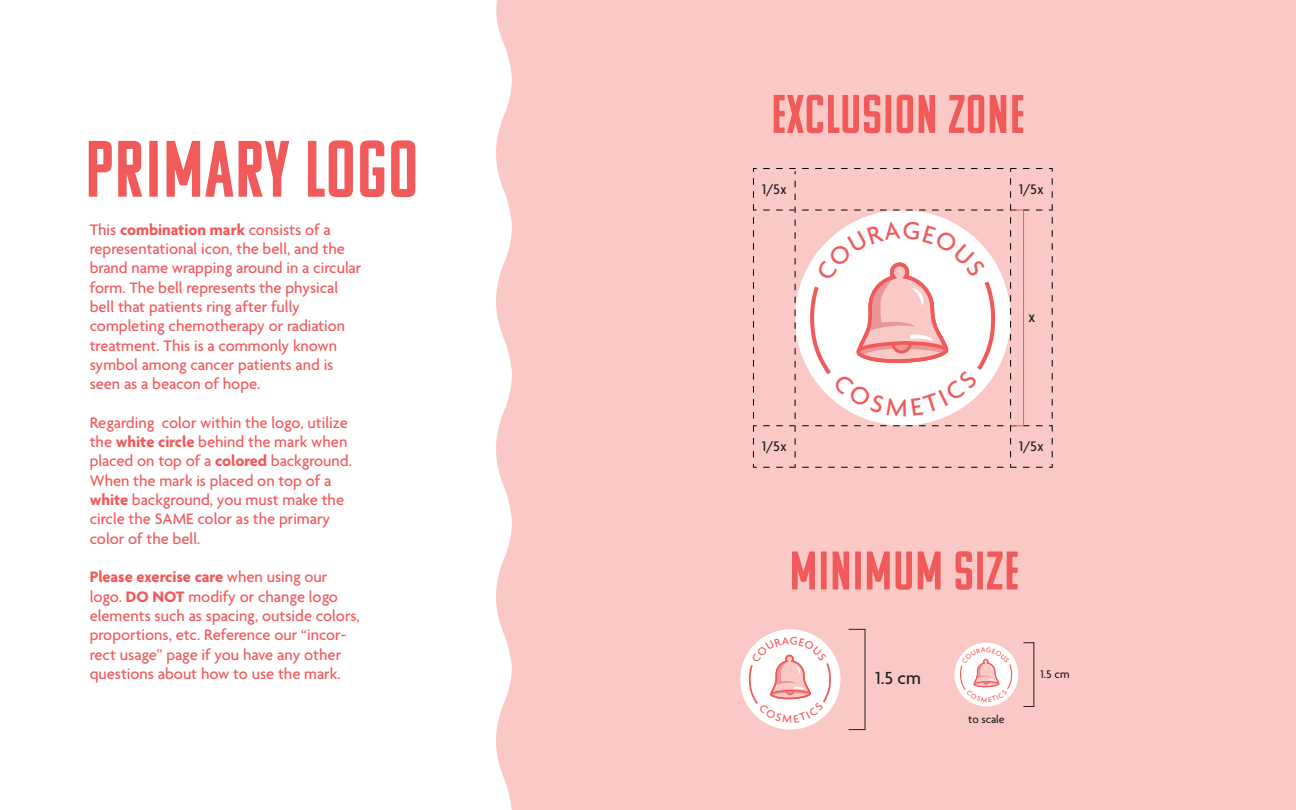
<style>
.page{position:relative;width:1296px;height:810px;background:#fff}
.page>*{position:absolute;margin:0;border:0;box-sizing:border-box;transform-origin:0 0}
.t1{font:79.8px "Komu A";letter-spacing:.02em;color:#f15a5b}
.t2{font:54.3px "Komu A";letter-spacing:.02em;color:#f15a5b}
.t3{font:500 18.9px "Agenda";color:#231f20}
.t4{font:500 16.5px/19.4px "Agenda";color:#f15a5b}
.t5{font:500 16.5px "Agenda";color:#231f20}
.t6{font:500 15px "Agenda";color:#231f20}
.t7{font:500 12px "Agenda";color:#231f20}
.t8{font:500 11.7px "Agenda";letter-spacing:-.01em;color:#231f20}
.s1{font-weight:700}
</style>
<div class="page">
<div style="left:496px;top:0;width:800px;height:810px;background:#fbc9c5"></div>
<div style="left:853px;top:56px;width:97px;height:505px;background:#fbc9c5"></div>
<div style="left:740px;top:629px;width:100px;height:101px;background:#fff;border-radius:50%"></div>
<div style="left:954px;top:643px;width:64px;height:63px;background:#fff;border-radius:50%"></div>
<svg style="left:753px;top:168px;width:300px;height:300px"></svg>
<svg style="left:748px;top:535px;width:84px;height:275px"></svg>
<svg style="left:960px;top:584px;width:53px;height:118px"></svg>
<h1 class="t1" style="left:85px;top:128px;width:334px">PRIMARY LOGO</h1>
<p class="t4" style="left:90px;top:221px;width:273px">This <span class="s1">combination mark</span> consists of a representational icon, the bell, and the brand name wrapping around in a circular form. The bell represents the physical bell that patients ring after fully completing chemotherapy or radiation treatment. This is a commonly known symbol among cancer patients and is seen as a beacon of hope.</p>
<p class="t4" style="left:90px;top:414px;width:264px">Regarding color within the logo, utilize the <span class="s1">white circle</span> behind the mark when placed on top of a <span class="s1">colored</span> background.<br>When the mark is placed on top of a <span class="s1">white</span> background, you must make the circle the SAME color as the primary color of the bell.</p>
<p class="t4" style="left:90px;top:568px;width:272px"><span class="s1">Please exercise care</span> when using our logo. <span class="s1">DO NOT</span> modify or change logo elements such as spacing, outside colors, proportions, etc. Reference our “incor&shy;rect usage” page if you have any other questions about how to use the mark.</p>
<h2 class="t2" style="left:771px;top:86px;width:255px">EXCLUSION ZONE</h2>
<p class="t6" style="left:762px;top:181px;width:26px">1/5x</p>
<p class="t6" style="left:762px;top:438px;width:26px">1/5x</p>
<p class="t6" style="left:1019px;top:181px;width:26px">1/5x</p>
<p class="t5" style="left:1028px;top:308px;width:9px">x</p>
<p class="t6" style="left:1019px;top:438px;width:26px">1/5x</p>
<h2 class="t2" style="left:790px;top:543px;width:231px">MINIMUM SIZE</h2>
<p class="t3" style="left:876px;top:668px;width:47px">1.5 cm</p>
<p class="t7" style="left:1041px;top:667px;width:30px">1.5 cm</p>
<p class="t8" style="left:968px;top:713px;width:38px">to scale</p>
</div>
